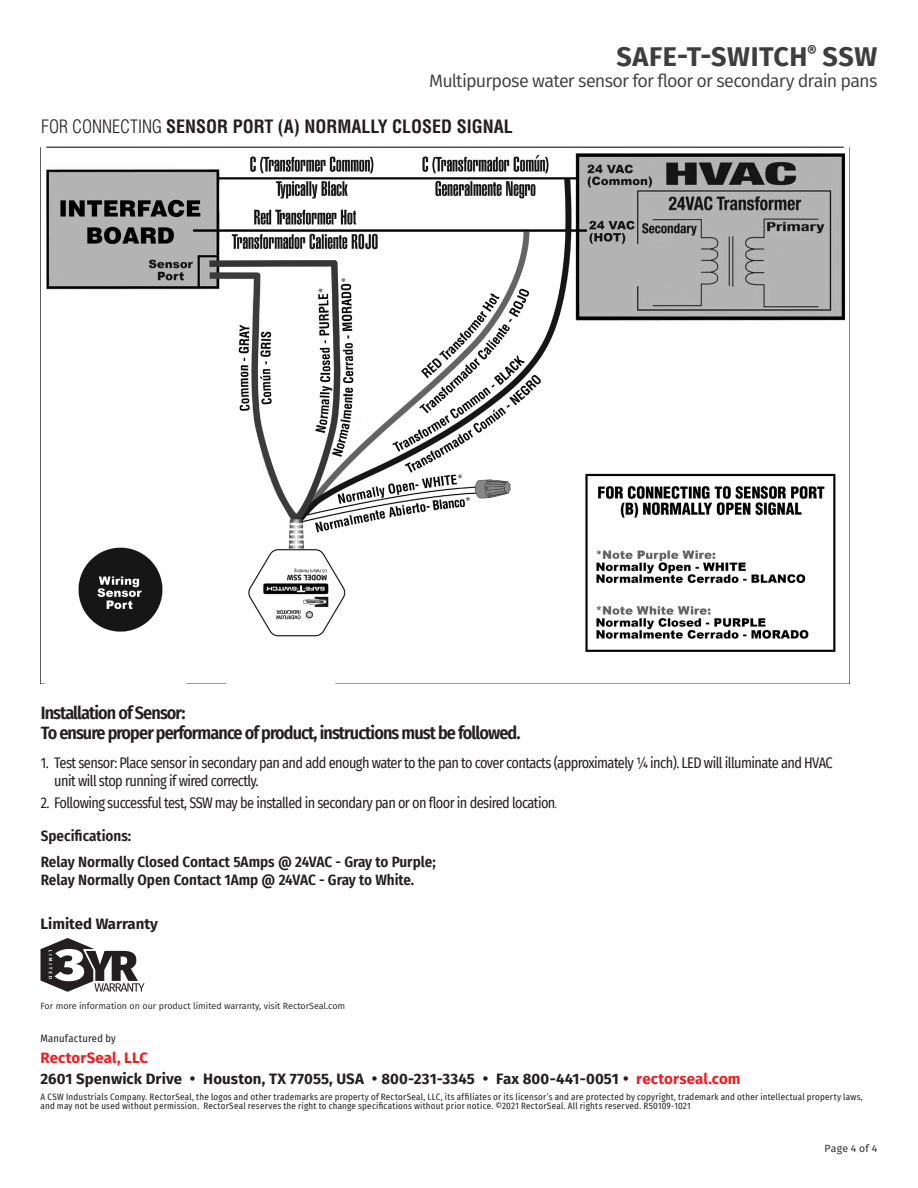
<style>
.page{position:relative;width:918px;height:1188px;background:#fff}
.page>*{position:absolute;margin:0;border:0;box-sizing:border-box;transform-origin:0 0}
.t1{font:700 27px "Fira Sans";letter-spacing:.02em;color:#3e3e3f}
.t2{font:600 18px/19.5px "Fira Sans Condensed";letter-spacing:-.05em;color:#231f20}
.t3{font:18px "Fira Sans";letter-spacing:-.045em;color:#3e3e3f}
.t4{font:700 condensed 18px "Helvetica LT Std";color:#231f20}
.t5{font:15px/18px "Fira Sans Condensed";letter-spacing:-.04em;color:#231f20;scale:.95 1}
.t6{font:600 15px/18px "Fira Sans Condensed";color:#231f20}
.t7{font:700 15px/21px "Fira Sans";letter-spacing:.005em;color:#231f20}
.t8{font:10.5px "Fira Sans Condensed";letter-spacing:.02em;color:#231f20}
.t9{font:10.5px "Fira Sans";letter-spacing:.02em;color:#231f20}
.t10{font:9px/9px "Fira Sans Condensed";letter-spacing:.025em;color:#231f20}
.t11{font:9px "Fira Sans";color:#231f20}
.s1{font-weight:300}
.s2{font-size:10.5px}
.s3{color:#ee1d23}
</style>
<div class="page">
<svg style="left:40px;top:938px;width:105px;height:54px"></svg>
<img style="left:41px;top:146px;width:809px;height:538px">
<h1 class="t1" style="left:617px;top:34px;width:262px">SAFE-T-SWITCH<sup>®</sup> SSW</h1>
<h2 class="t3" style="left:429px;top:67px;width:450px">Multipurpose water sensor for floor or secondary drain pans</h2>
<p class="t4" style="left:41px;top:115px;width:473px"><span class="s1">FOR CONNECTING</span> SENSOR PORT (A) NORMALLY CLOSED SIGNAL</p>
<p class="t2" style="left:41px;top:702px;width:481px">Installation of Sensor:<br>To ensure proper performance of product, instructions must be followed.</p>
<p class="t5" style="left:54px;top:753px;width:821px;text-indent:-14px">1. Test sensor: Place sensor in secondary pan and add enough water to the pan to cover contacts (approximately ¼ inch). LED will illuminate and HVAC unit will stop running if wired correctly.</p>
<p class="t5" style="left:41px;top:793px;width:545px">2. Following successful test, SSW may be installed in secondary pan or on floor in desired location<span class="s2">.</span></p>
<p class="t6" style="left:41px;top:826px;width:92px">Specifications:</p>
<p class="t6" style="left:41px;top:852px;width:396px">Relay Normally Closed Contact 5Amps @ 24VAC - Gray to Purple;<br>Relay Normally Open Contact 1Amp @ 24VAC - Gray to White.</p>
<p class="t7" style="left:40px;top:913px;width:119px">Limited Warranty</p>
<p class="t11" style="left:40px;top:1000px;width:306px">For more information on our product limited warranty, visit RectorSeal.com</p>
<p class="t8" style="left:40px;top:1031px;width:77px">Manufactured by</p>
<p class="t7" style="left:40px;top:1046px;width:702px"><span class="s3">RectorSeal, LLC<br></span>2601 Spenwick Drive • Houston, TX 77055, USA • 800-231-3345 • Fax 800-441-0051 • <span class="s3">rectorseal.com</span></p>
<p class="t10" style="left:40px;top:1092px;width:824px">A CSW Industrials Company. RectorSeal, the logos and other trademarks are property of RectorSeal, LLC, its affiliates or its licensor’s and are protected by copyright, trademark and other intellectual property laws, and may not be used without permission. RectorSeal reserves the right to change specifications without prior notice. ©2021 RectorSeal. All rights reserved. R50109-1021</p>
<p class="t9" style="left:825px;top:1141px;width:54px">Page 4 of 4</p>
</div>
